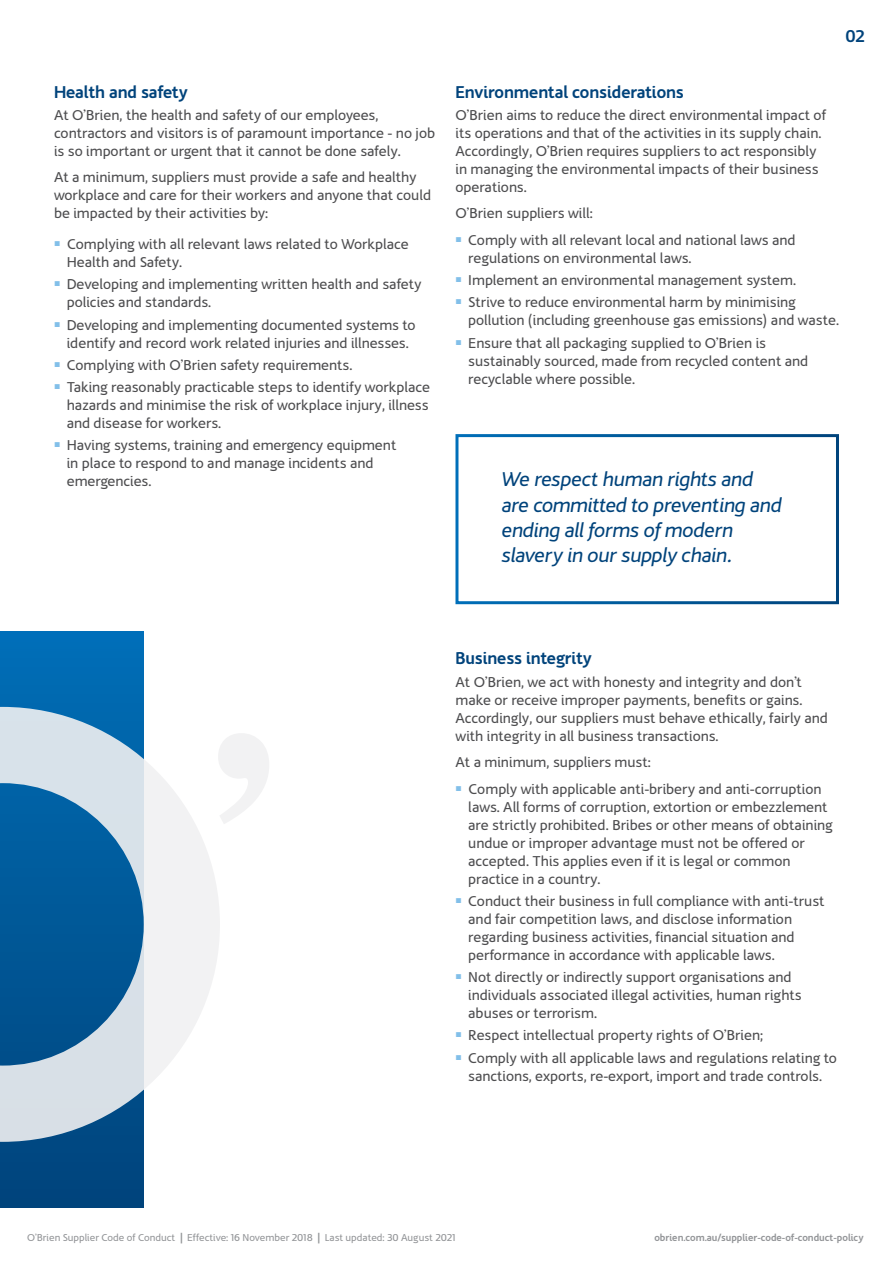
<style>
.page{position:relative;width:893px;height:1263px;background:#fff}
.page>*{position:absolute;margin:0;border:0;box-sizing:border-box;transform-origin:0 0}
.t1{font:italic 21px/25.2px "O Brien";letter-spacing:-.005em;color:#00437b}
.t2{font:700 18px "O Brien";letter-spacing:-.005em;color:#00437b}
.t3{font:15px/18px "O Brien";color:#4d4d4f}
.t4{font:10.5px "O Brien";color:#939598}
.t5{font:700 10.5px "O Brien";color:#939598}
.s1{font-weight:700}
</style>
<div class="page">
<svg style="left:0;top:632px;width:144px;height:576px;background:#00599b"></svg>
<svg style="left:220px;top:733px;width:49px;height:91px"></svg>
<svg style="left:0;top:707px;width:220px;height:435px"></svg>
<div style="left:455px;top:434px;width:384px;height:170px;border:3px solid #fff"></div>
<p class="t2" style="left:54px;top:82px;width:135px">Health and safety</p>
<p class="t3" style="left:54px;top:106px;width:383px">At O’Brien, the health and safety of our employees, contractors and visitors is of paramount importance - no job is so important or urgent that it cannot be done safely.</p>
<p class="t3" style="left:54px;top:168px;width:379px">At a minimum, suppliers must provide a safe and healthy workplace and care for their workers and anyone that could be impacted by their activities by:</p>
<p class="t3" style="left:67px;top:235px;width:344px;text-indent:-13px"><sup>■</sup> Complying with all relevant laws related to Workplace<br>Health and Safety.</p>
<p class="t3" style="left:67px;top:275px;width:356px;text-indent:-13px"><sup>■</sup> Developing and implementing written health and safety policies and standards.</p>
<p class="t3" style="left:54px;top:316px;width:363px;text-align:center"><sup>■</sup> Developing and implementing documented systems to identify and record work related injuries and illnesses.</p>
<p class="t3" style="left:54px;top:356px;width:300px"><sup>■</sup> Complying with O’Brien safety requirements.</p>
<p class="t3" style="left:67px;top:378px;width:365px;text-align:justify;text-indent:-13px"><sup>■</sup> Taking reasonably practicable steps to identify workplace hazards and minimise the risk of workplace injury, illness and disease for workers.</p>
<p class="t3" style="left:67px;top:436px;width:331px;text-indent:-13px"><sup>■</sup> Having systems, training and emergency equipment in place to respond to and manage incidents and emergencies.</p>
<p class="t2" style="left:845px;top:26px;width:21px">02</p>
<p class="t2" style="left:455px;top:82px;width:230px">Environmental considerations</p>
<p class="t3" style="left:455px;top:106px;width:372px">O’Brien aims to reduce the direct environmental impact of its operations and that of the activities in its supply chain.<br>Accordingly, O’Brien requires suppliers to act responsibly in managing the environmental impacts of their business operations.</p>
<p class="t3" style="left:455px;top:204px;width:139px">O’Brien suppliers will:</p>
<p class="t3" style="left:468px;top:231px;width:329px;text-indent:-13px"><sup>■</sup> Comply with all relevant local and national laws and regulations on environmental laws.</p>
<p class="t3" style="left:455px;top:271px;width:342px"><sup>■</sup> Implement an environmental management system.</p>
<p class="t3" style="left:468px;top:293px;width:372px;text-indent:-13px"><sup>■</sup> Strive to reduce environmental harm by minimising pollution (including greenhouse gas emissions) and waste.</p>
<p class="t3" style="left:468px;top:334px;width:342px;text-indent:-13px"><sup>■</sup> Ensure that all packaging supplied to O’Brien is sustainably sourced, made from recycled content and recyclable where possible.</p>
<h1 class="t1" style="left:502px;top:467px;width:281px">We respect human rights and are committed to preventing and ending all forms of modern slavery in our supply chain.</h1>
<p class="t2" style="left:455px;top:648px;width:138px">Business integrity</p>
<p class="t3" style="left:455px;top:673px;width:374px">At O’Brien, we act with honesty and integrity and don’t make or receive improper payments, benefits or gains.<br>Accordingly, our suppliers must behave ethically, fairly and with integrity in all business transactions.</p>
<p class="t3" style="left:455px;top:753px;width:197px">At a minimum, suppliers must:</p>
<p class="t3" style="left:468px;top:780px;width:366px;text-indent:-13px"><sup>■</sup> Comply with applicable anti-bribery and anti-corruption laws. All forms of corruption, extortion or embezzlement are strictly prohibited. Bribes or other means of obtaining undue or improper advantage must not be offered or accepted. This applies even if it is legal or common practice in a country.</p>
<p class="t3" style="left:468px;top:892px;width:358px;text-indent:-13px"><sup>■</sup> Conduct their business in full compliance with anti-trust and fair competition laws, and disclose information regarding business activities, financial situation and performance in accordance with applicable laws.</p>
<p class="t3" style="left:468px;top:968px;width:335px;text-indent:-13px"><sup>■</sup> Not directly or indirectly support organisations and individuals associated illegal activities, human rights abuses or terrorism.</p>
<p class="t3" style="left:455px;top:1026px;width:309px"><sup>■</sup> Respect intellectual property rights of O’Brien;</p>
<p class="t3" style="left:455px;top:1049px;width:383px;text-align:center"><sup>■</sup> Comply with all applicable laws and regulations relating to sanctions, exports, re-export, import and trade controls.</p>
<p class="t4" style="left:27px;top:1232px;width:430px">O’Brien Supplier Code of Conduct <span class="s1">|</span> Effective: 16 November 2018 <span class="s1">|</span> Last updated: 30 August 2021</p>
<p class="t5" style="left:654px;top:1232px;width:211px">obrien.com.au/supplier-code-of-conduct-policy</p>
</div>
